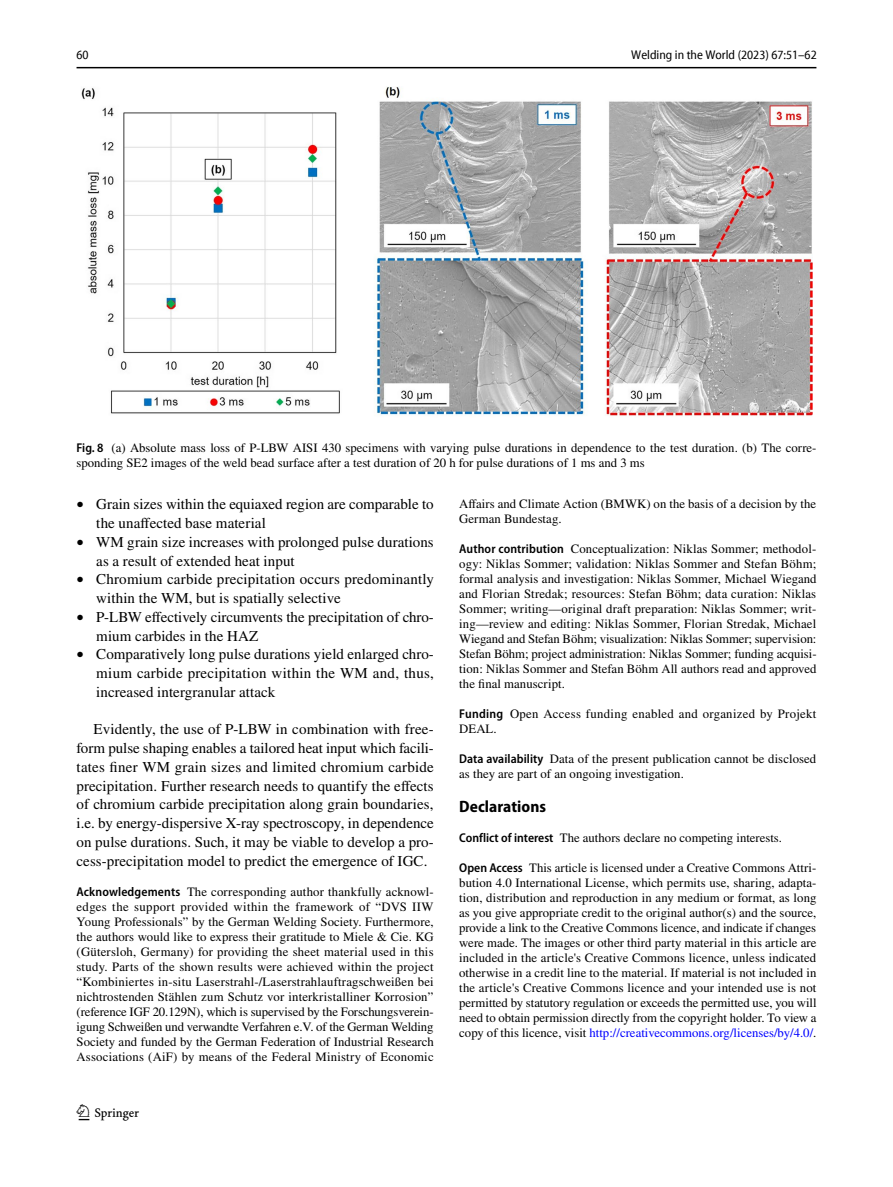
<style>
.page{position:relative;width:893px;height:1187px;background:#fff}
.page>*{position:absolute;margin:0;border:0;box-sizing:border-box;transform-origin:0 0}
.t1{font:22.5px "Springnew Regular 2";color:#000}
.t2{font:700 semi-condensed 16.5px "Myriad Pro";letter-spacing:.005em;color:#000}
.t3{font:15px/18.8px "STIX";letter-spacing:.005em;color:#000}
.t4{font:12.75px/15px "STIX";letter-spacing:.005em;color:#000;text-align:justify}
.t5{font:12.75px/15px "STIX";letter-spacing:.025em;color:#000}
.t6{font:semi-condensed 12.75px "Myriad Pro Unic";color:#000}
.s1{font-family:"Myriad Pro";font-weight:600;font-stretch:semi-condensed}
.s2{font-size:14.1px}
.s3{color:#00f}
</style>
<div class="page">
<hr style="left:77px;top:67px;width:739px;height:1px;background:#000">
<img style="left:81px;top:87px;width:731px;height:329px">
<p class="t6" style="left:77px;top:50px;width:14px">60</p>
<p class="t6" style="left:631px;top:50px;width:187px">Welding in the World (2023) 67:51–62</p>
<p class="t4" style="left:77px;top:441px;width:741px"><span class="s1">Fig. 8</span> (a) Absolute mass loss of P-LBW AISI 430 specimens with varying pulse durations in dependence to the test duration. (b) The corre&shy;sponding SE2 images of the weld bead surface after a test duration of 20 h for pulse durations of 1 ms and 3 ms</p>
<p class="t3" style="left:96px;top:496px;width:339px;text-indent:-20px"><span class="s2">•</span> Grain sizes within the equiaxed region are comparable to the unaffected base material</p>
<p class="t3" style="left:96px;top:533px;width:339px;text-indent:-20px"><span class="s2">•</span> WM grain size increases with prolonged pulse durations as a result of extended heat input</p>
<p class="t3" style="left:96px;top:571px;width:339px;text-indent:-20px"><span class="s2">•</span> Chromium carbide precipitation occurs predominantly within the WM, but is spatially selective</p>
<p class="t3" style="left:96px;top:608px;width:339px;text-indent:-20px"><span class="s2">•</span> P-LBW effectively circumvents the precipitation of chro&shy;mium carbides in the HAZ</p>
<p class="t3" style="left:96px;top:646px;width:339px;text-align:justify;text-indent:-20px"><span class="s2">•</span> Comparatively long pulse durations yield enlarged chro&shy;mium carbide precipitation within the WM and, thus, increased intergranular attack</p>
<p class="t3" style="left:77px;top:721px;width:359px;text-align:justify;text-indent:17px">Evidently, the use of P-LBW in combination with free&shy;form pulse shaping enables a tailored heat input which facili&shy;tates finer WM grain sizes and limited chromium carbide precipitation. Further research needs to quantify the effects of chromium carbide precipitation along grain boundaries, i.e. by energy-dispersive X-ray spectroscopy, in dependence on pulse durations. Such, it may be viable to develop a pro&shy;cess-precipitation model to predict the emergence of IGC.</p>
<p class="t4" style="left:77px;top:884px;width:359px"><span class="s1">Acknowledgements</span> The corresponding author thankfully acknowl&shy;edges the support provided within the framework of “DVS IIW Young Professionals” by the German Welding Society. Furthermore, the authors would like to express their gratitude to Miele &amp; Cie. KG (Gütersloh, Germany) for providing the sheet material used in this study. Parts of the shown results were achieved within the project “Kombiniertes in-situ Laserstrahl-/Laserstrahlauftragschweißen bei nichtrostenden Stählen zum Schutz vor interkristalliner Korrosion” (reference IGF 20.129N), which is supervised by the Forschungsverein&shy;igung Schweißen und verwandte Verfahren e.V. of the German Welding Society and funded by the German Federation of Industrial Research Associations (AiF) by means of the Federal Ministry of Economic</p>
<h1 class="t1" style="left:79px;top:1104px;width:62px">1 3</h1>
<p class="t4" style="left:459px;top:496px;width:358px">Affairs and Climate Action (BMWK) on the basis of a decision by the<br>German Bundestag.</p>
<p class="t4" style="left:459px;top:541px;width:359px"><span class="s1">Author contribution</span> Conceptualization: Niklas Sommer; methodol&shy;ogy: Niklas Sommer; validation: Niklas Sommer and Stefan Böhm; formal analysis and investigation: Niklas Sommer, Michael Wiegand and Florian Stredak; resources: Stefan Böhm; data curation: Niklas Sommer; writing—original draft preparation: Niklas Sommer; writ&shy;ing—review and editing: Niklas Sommer, Florian Stredak, Michael Wiegand and Stefan Böhm; visualization: Niklas Sommer; supervision:<br>Stefan Böhm; project administration: Niklas Sommer; funding acquisi&shy;tion: Niklas Sommer and Stefan Böhm All authors read and approved the final manuscript.</p>
<p class="t5" style="left:459px;top:706px;width:359px"><span class="s1">Funding</span> Open Access funding enabled and organized by Projekt<br>DEAL.</p>
<p class="t4" style="left:459px;top:751px;width:359px"><span class="s1">Data availability</span> Data of the present publication cannot be disclosed as they are part of an ongoing investigation.</p>
<p class="t2" style="left:459px;top:796px;width:88px">Declarations</p>
<p class="t4" style="left:459px;top:830px;width:324px"><span class="s1">Conflict of interest</span> The authors declare no competing interests.</p>
<p class="t4" style="left:459px;top:860px;width:359px"><span class="s1">Open Access</span> This article is licensed under a Creative Commons Attri&shy;bution 4.0 International License, which permits use, sharing, adapta&shy;tion, distribution and reproduction in any medium or format, as long as you give appropriate credit to the original author(s) and the source, provide a link to the Creative Commons licence, and indicate if changes were made. The images or other third party material in this article are included in the article's Creative Commons licence, unless indicated otherwise in a credit line to the material. If material is not included in the article's Creative Commons licence and your intended use is not permitted by statutory regulation or exceeds the permitted use, you will need to obtain permission directly from the copyright holder. To view a copy of this licence, visit <span class="s3">http://creativecommons.org/licenses/by/4.0/</span>.</p>
</div>
